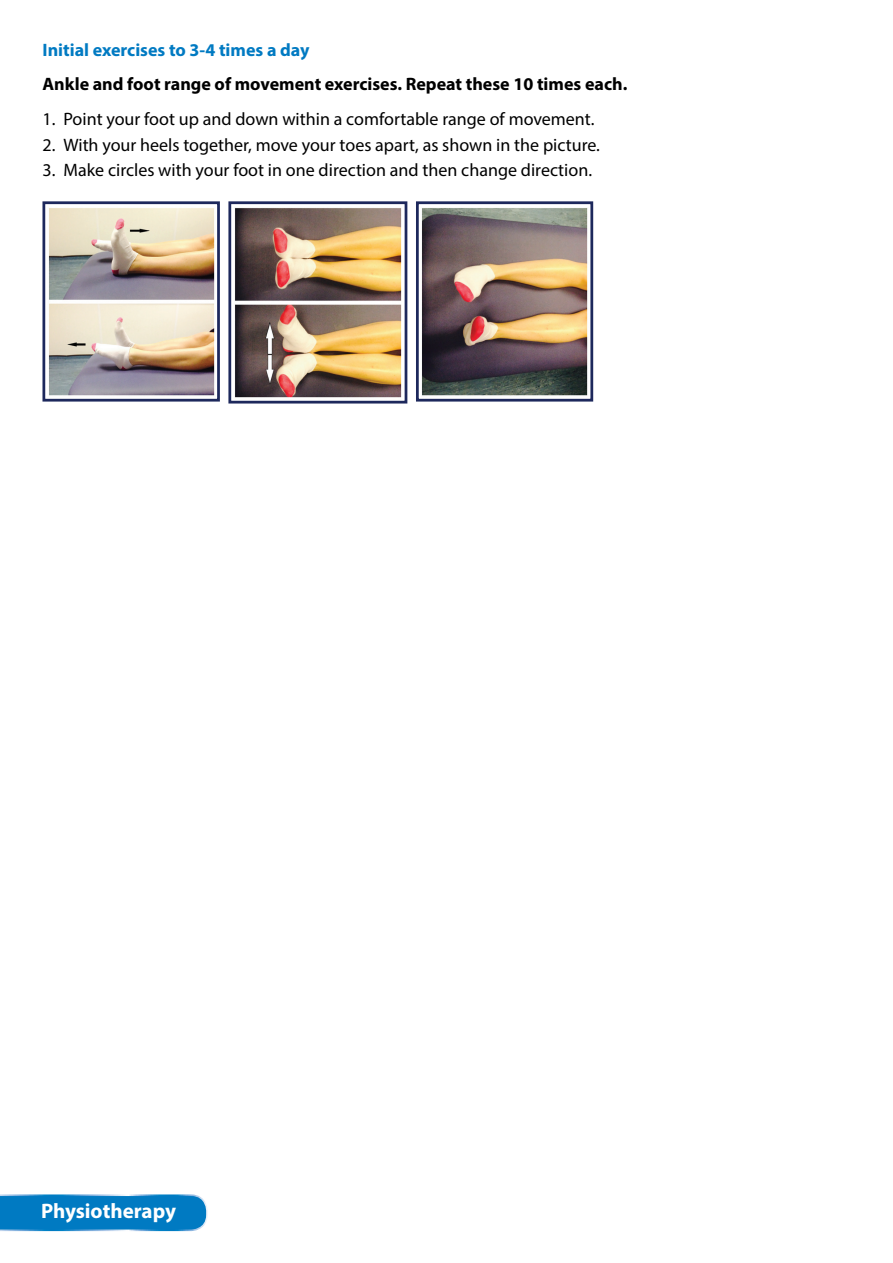
<style>
.page{position:relative;width:893px;height:1263px;background:#fff}
.page>*{position:absolute;margin:0;border:0;box-sizing:border-box;transform-origin:0 0}
.t1{font:700 21px "Myriad Pro";color:#fff}
.t2{font:18px "Myriad Pro";color:#000}
.t3{font:700 18px "Myriad Pro";color:#000}
.t4{font:700 18px "Myriad Pro";color:#007ac2}
</style>
<div class="page">
<svg style="left:0;top:1194px;width:208px;height:37px;background:#1082c5"></svg>
<img style="left:48px;top:208px;width:167px;height:188px">
<div style="left:43px;top:201px;width:177px;height:201px;border:3px solid #1d285c"></div>
<img style="left:234px;top:207px;width:168px;height:191px">
<div style="left:228px;top:201px;width:179px;height:202px;border:3px solid #1d285c"></div>
<img style="left:421px;top:208px;width:167px;height:188px">
<div style="left:416px;top:201px;width:177px;height:201px;border:3px solid #1d285c"></div>
<p class="t4" style="left:43px;top:38px;width:269px">Initial exercises to 3-4 times a day</p>
<p class="t3" style="left:43px;top:73px;width:586px">Ankle and foot range of movement exercises. Repeat these 10 times each.</p>
<p class="t2" style="left:43px;top:108px;width:553px">1. Point your foot up and down within a comfortable range of movement.</p>
<p class="t2" style="left:43px;top:133px;width:559px">2. With your heels together, move your toes apart, as shown in the picture.</p>
<p class="t2" style="left:43px;top:159px;width:551px">3. Make circles with your foot in one direction and then change direction.</p>
<p class="t1" style="left:41px;top:1198px;width:137px">Physiotherapy</p>
</div>
